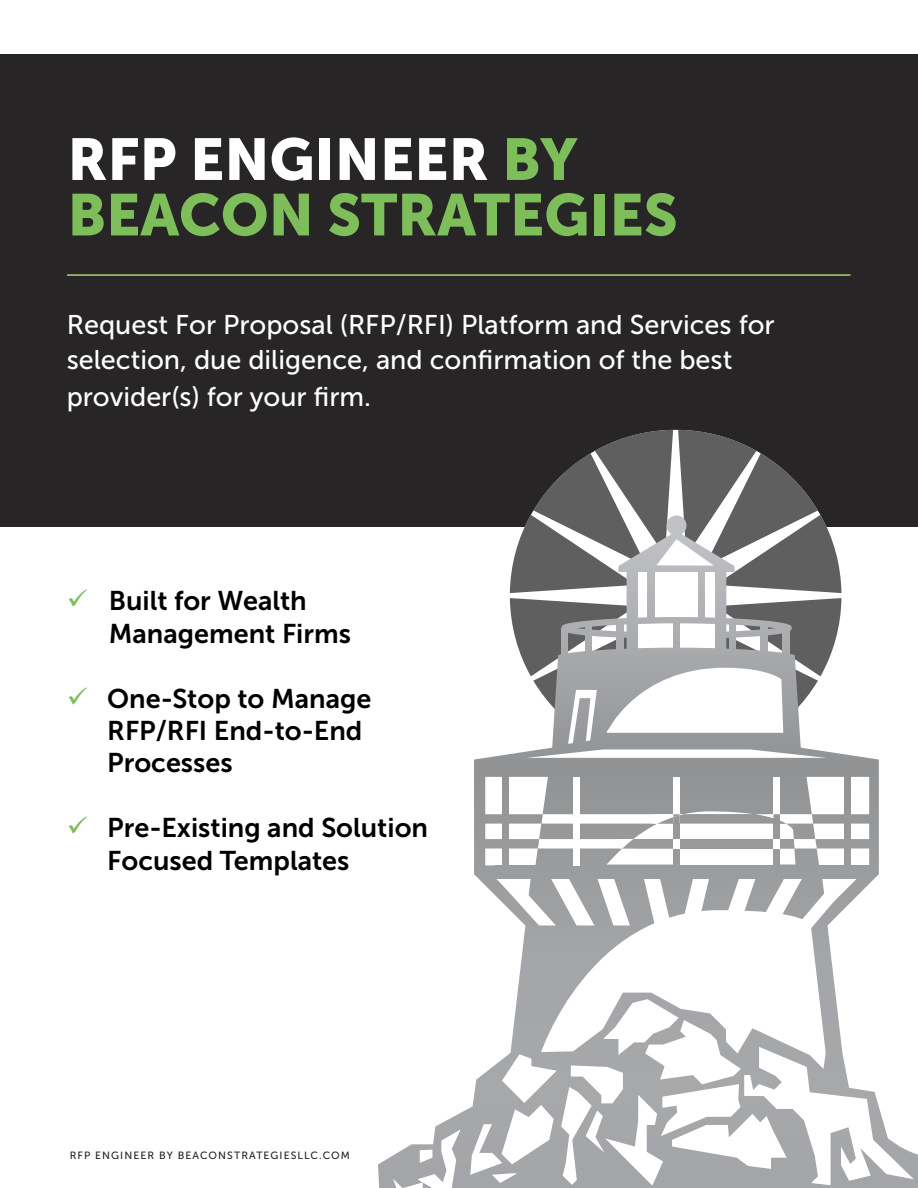
<style>
.page{position:relative;width:918px;height:1188px;background:#fff}
.page>*{position:absolute;margin:0;border:0;box-sizing:border-box;transform-origin:0 0}
.t1{font:58.5px/55.5px "Museo Sans 900";color:#7dbd5a}
.t2{font:27px/34.5px "Museo Sans 500";color:#fff}
.t3{font:27px/32.4px "Museo Sans 700";color:#000}
.t4{font:10.5px "Museo Sans 500";letter-spacing:.1em;color:#272525}
.s1{color:#fff}
.s2{color:#7dbd5a}
</style>
<div class="page">
<div style="left:0;top:54px;width:918px;height:472px;background:#272525"></div>
<hr style="left:67px;top:274px;width:783px;height:2px;background:#afcd75">
<svg style="left:378px;top:585px;width:540px;height:603px"></svg>
<svg style="left:541px;top:939px;width:285px;height:60px"></svg>
<svg style="left:470px;top:999px;width:444px;height:187px"></svg>
<svg style="left:393px;top:1129px;width:68px;height:59px"></svg>
<div style="left:844px;top:773px;width:7px;height:99px;background:#919395"></div>
<div style="left:502px;top:773px;width:7px;height:99px;background:#919395"></div>
<svg style="left:477px;top:777px;width:396px;height:162px"></svg>
<svg style="left:510px;top:430px;width:331px;height:331px"></svg>
<h1 class="t1" style="left:68px;top:131px;width:612px"><span class="s1">RFP ENGINEER</span> BY<br>BEACON STRATEGIES</h1>
<p class="t2" style="left:67px;top:308px;width:709px">Request For Proposal (RFP/RFI) Platform and Services for selection, due diligence, and confirmation of the best</p>
<p class="t2" style="left:67px;top:380px;width:306px">provider(s) for your firm.</p>
<p class="t3" style="left:109px;top:585px;width:244px;text-indent:-42px"><span class="s2">✓</span> Built for Wealth<br>Management Firms</p>
<p class="t3" style="left:107px;top:682px;width:266px;text-indent:-40px"><span class="s2">✓</span> One-Stop to Manage<br>RFP/RFI End-to-End<br>Processes</p>
<p class="t3" style="left:107px;top:812px;width:322px;text-indent:-40px"><span class="s2">✓</span> Pre-Existing and Solution<br>Focused Templates</p>
<p class="t4" style="left:70px;top:1150px;width:282px">RFP ENGINEER BY BEACONSTRATEGIESLLC.COM</p>
</div>
